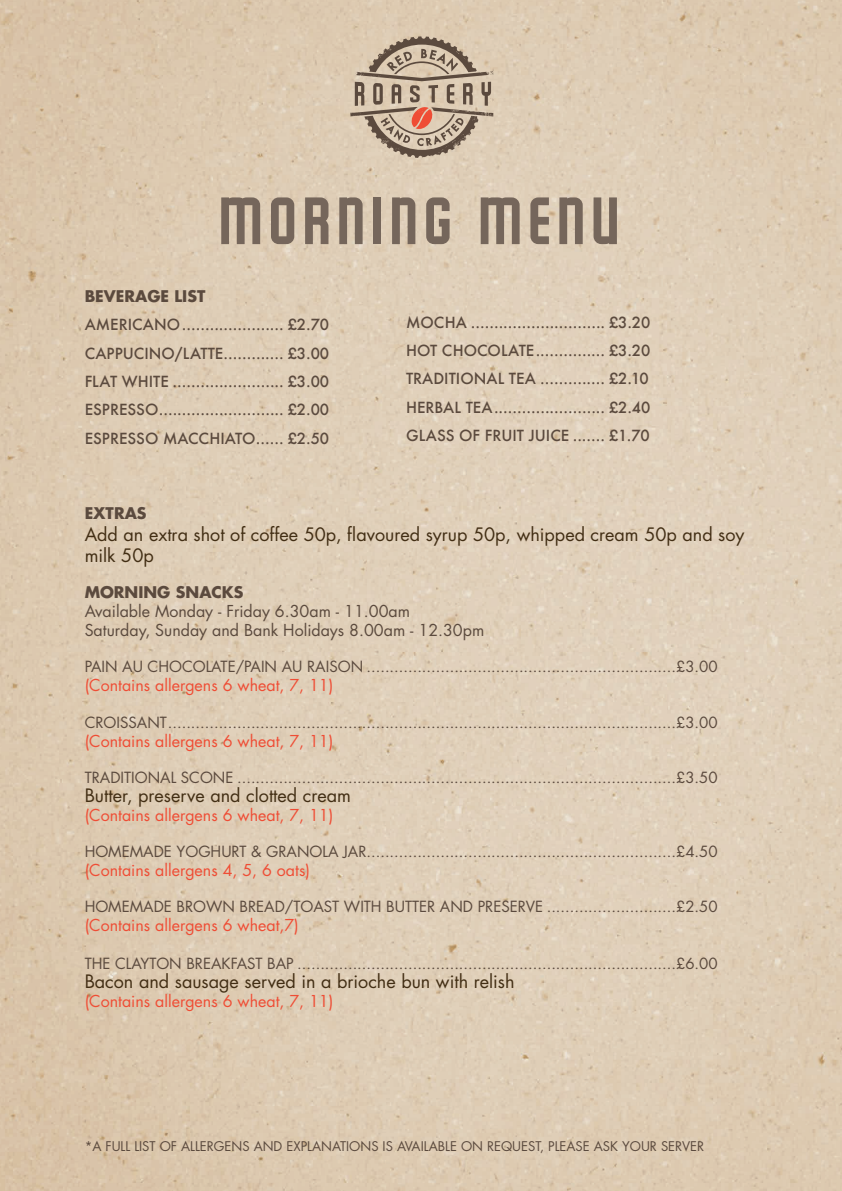
<style>
.page{position:relative;width:842px;height:1191px;background:#fff}
.page>*{position:absolute;margin:0;border:0;box-sizing:border-box;transform-origin:0 0}
.t1{font:63.7px "Schluber";letter-spacing:.11em;color:#75665b}
.t2{font:18px/21.6px "Futura";color:#422e14}
.t3{font:16px "Futura";color:#ef4d35}
.t4{font:16px/19px "Futura";color:#5b4a3e}
.t5{font:700 15.7px "Futura";color:#5b4a3e}
.t6{font:15px "Futura";color:#5b4a3e}
.t7{font:500 15px/28.3px "Futura";color:#5b4a3e;text-align:justify}
.t8{font:13px "Futura";color:#5b4a3e}
</style>
<div class="page">
<img style="left:0;top:0;width:842px;height:1191px">
<svg style="left:350px;top:36px;width:144px;height:122px;background:#bca894"></svg>
<h1 class="t1" style="left:221px;top:197px;width:401px">MORNING MENU</h1>
<p class="t5" style="left:85px;top:285px;width:122px">BEVERAGE LIST</p>
<p class="t7" style="left:85px;top:310px;width:246px">AMERICANO...................... £2.70<br>CAPPUCINO/LATTE............. £3.00<br>FLAT WHITE ........................ £3.00<br>ESPRESSO........................... £2.00<br>ESPRESSO MACCHIATO...... £2.50</p>
<p class="t7" style="left:406px;top:308px;width:246px">MOCHA ............................. £3.20<br>HOT CHOCOLATE............... £3.20<br>TRADITIONAL TEA .............. £2.10<br>HERBAL TEA........................ £2.40<br>GLASS OF FRUIT JUICE ....... £1.70</p>
<p class="t5" style="left:85px;top:503px;width:63px">EXTRAS</p>
<p class="t2" style="left:85px;top:523px;width:661px">Add an extra shot of coffee 50p, flavoured syrup 50p, whipped cream 50p and soy milk 50p</p>
<p class="t5" style="left:85px;top:582px;width:160px">MORNING SNACKS</p>
<p class="t4" style="left:85px;top:602px;width:401px">Available Monday - Friday 6.30am - 11.00am<br>Saturday, Sunday and Bank Holidays 8.00am - 12.30pm</p>
<p class="t6" style="left:85px;top:657px;width:634px">PAIN AU CHOCOLATE/PAIN AU RAISON ...................................................................£3.00</p>
<p class="t3" style="left:85px;top:675px;width:250px">(Contains allergens 6 wheat, 7, 11)</p>
<p class="t6" style="left:85px;top:712px;width:634px">CROISSANT..............................................................................................................£3.00</p>
<p class="t3" style="left:85px;top:730px;width:250px">(Contains allergens 6 wheat, 7, 11)</p>
<p class="t6" style="left:85px;top:767px;width:634px">TRADITIONAL SCONE ...............................................................................................£3.50</p>
<p class="t2" style="left:85px;top:784px;width:268px">Butter, preserve and clotted cream</p>
<p class="t3" style="left:85px;top:804px;width:250px">(Contains allergens 6 wheat, 7, 11)</p>
<p class="t6" style="left:85px;top:841px;width:634px">HOMEMADE YOGHURT &amp; GRANOLA JAR...................................................................£4.50</p>
<p class="t3" style="left:85px;top:859px;width:227px">(Contains allergens 4, 5, 6 oats)</p>
<p class="t6" style="left:85px;top:896px;width:634px">HOMEMADE BROWN BREAD/TOAST WITH BUTTER AND PRESERVE ............................£2.50</p>
<p class="t3" style="left:85px;top:914px;width:216px">(Contains allergens 6 wheat,7)</p>
<p class="t6" style="left:85px;top:953px;width:634px">THE CLAYTON BREAKFAST BAP ..................................................................................£6.00</p>
<p class="t2" style="left:85px;top:970px;width:431px">Bacon and sausage served in a brioche bun with relish</p>
<p class="t3" style="left:85px;top:990px;width:250px">(Contains allergens 6 wheat, 7, 11)</p>
<p class="t8" style="left:85px;top:1137px;width:621px">*A FULL LIST OF ALLERGENS AND EXPLANATIONS IS AVAILABLE ON REQUEST, PLEASE ASK YOUR SERVER</p>
</div>
